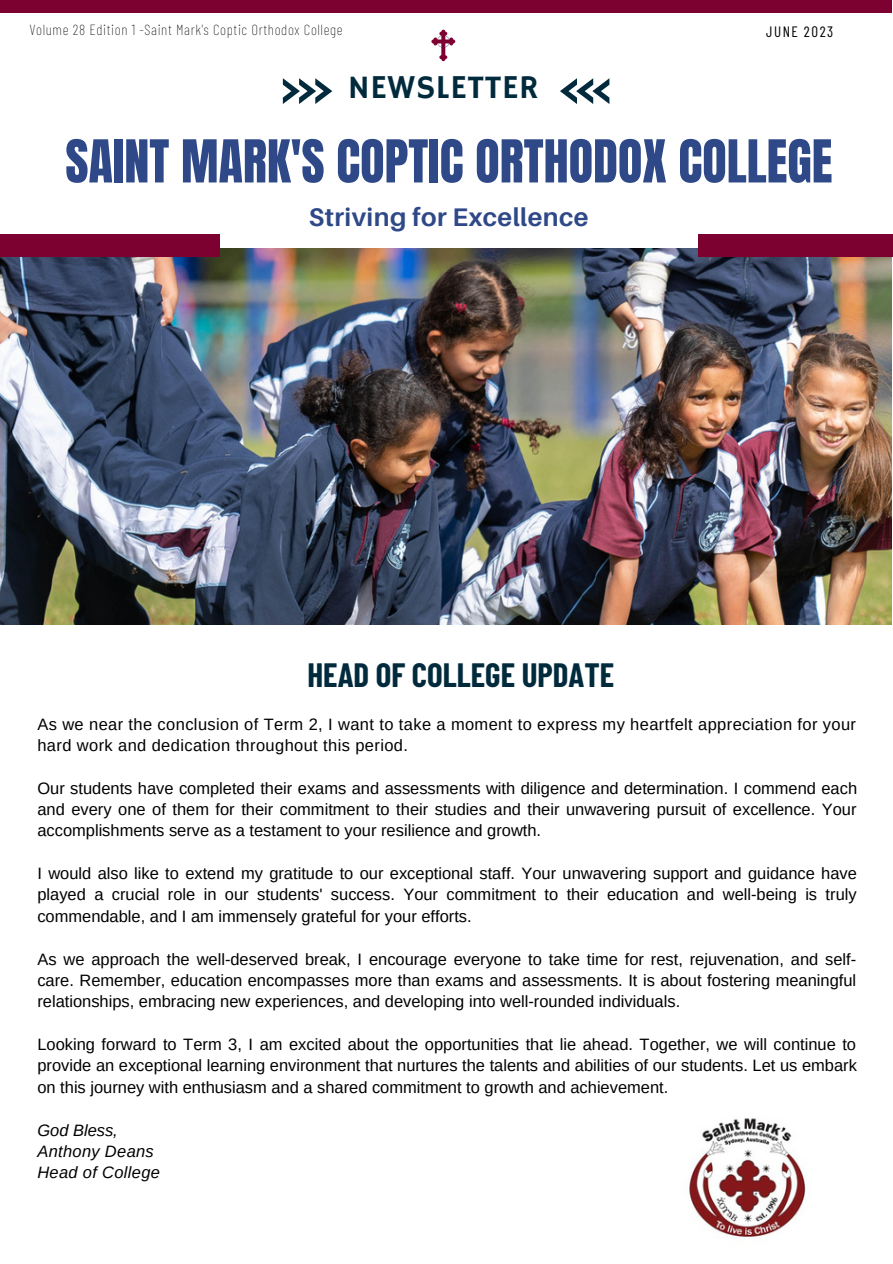
<style>
.page{position:relative;width:893px;height:1264px;background:#fff}
.page>*{position:absolute;margin:0;border:0;box-sizing:border-box;transform-origin:0 0}
.t1{font:50.25px "Anton";color:#2f4988}
.t2{font:33.3px "Hammersmith One";letter-spacing:.02em;color:#022a3d}
.t3{font:700 33px "Barlow Condensed";color:#022a3d}
.t4{font:700 25.5px "Aileron";letter-spacing:.015em;color:#2f4988}
.t5{font:16.5px/21.3px "Arimo";color:#000;text-align:justify}
.t6{font:16.5px/21.3px "Arimo";letter-spacing:.025em;color:#000}
.t7{font:italic 16.5px "Arimo";letter-spacing:.02em;color:#000}
.t8{font:italic 16.5px "Arimo";color:#000}
.t9{font:100 15px "Barlow Condensed";letter-spacing:.04em;color:#000}
.t10{font:15px "Barlow Condensed";letter-spacing:.1em;color:#000}
</style>
<div class="page">
<img style="left:0;top:248px;width:891px;height:377px">
<div style="left:0;top:234px;width:219px;height:22px;background:#7c0030"></div>
<svg style="left:283px;top:78px;width:49px;height:26px"></svg>
<svg style="left:560px;top:78px;width:49px;height:26px"></svg>
<div style="left:0;top:0;width:891px;height:12px;background:#7c0030"></div>
<div style="left:697px;top:234px;width:195px;height:22px;background:#7c0030"></div>
<svg style="left:431px;top:30px;width:24px;height:31px"></svg>
<img style="left:689px;top:1118px;width:117px;height:119px">
<p class="t9" style="left:29px;top:20px;width:314px">Volume 28 Edition 1 -Saint Mark's Coptic Orthodox College</p>
<p class="t10" style="left:766px;top:22px;width:69px">JUNE 2023</p>
<p class="t2" style="left:348px;top:68px;width:192px">NEWSLETTER</p>
<p class="t1" style="left:65px;top:125px;width:768px">SAINT MARK'S COPTIC ORTHODOX COLLEGE</p>
<p class="t4" style="left:309px;top:201px;width:281px">Striving for Excellence</p>
<p class="t3" style="left:307px;top:654px;width:308px">HEAD OF COLLEGE UPDATE</p>
<p class="t6" style="left:37px;top:713px;width:820px">As we near the conclusion of Term 2, I want to take a moment to express my heartfelt appreciation for your hard work and dedication throughout this period.</p>
<p class="t5" style="left:37px;top:777px;width:821px">Our students have completed their exams and assessments with diligence and determination. I commend each and every one of them for their commitment to their studies and their unwavering pursuit of excellence. Your accomplishments serve as a testament to your resilience and growth.</p>
<p class="t5" style="left:37px;top:862px;width:821px">I would also like to extend my gratitude to our exceptional staff. Your unwavering support and guidance have played a crucial role in our students' success. Your commitment to their education and well-being is truly commendable, and I am immensely grateful for your efforts.</p>
<p class="t5" style="left:37px;top:948px;width:820px">As we approach the well-deserved break, I encourage everyone to take time for rest, rejuvenation, and self&shy;care. Remember, education encompasses more than exams and assessments. It is about fostering meaningful relationships, embracing new experiences, and developing into well-rounded individuals.</p>
<p class="t5" style="left:37px;top:1033px;width:821px">Looking forward to Term 3, I am excited about the opportunities that lie ahead. Together, we will continue to provide an exceptional learning environment that nurtures the talents and abilities of our students. Let us embark on this journey with enthusiasm and a shared commitment to growth and achievement.</p>
<p class="t8" style="left:37px;top:1120px;width:82px">God Bless,</p>
<p class="t7" style="left:37px;top:1141px;width:118px">Anthony Deans</p>
<p class="t7" style="left:37px;top:1163px;width:124px">Head of College</p>
</div>
